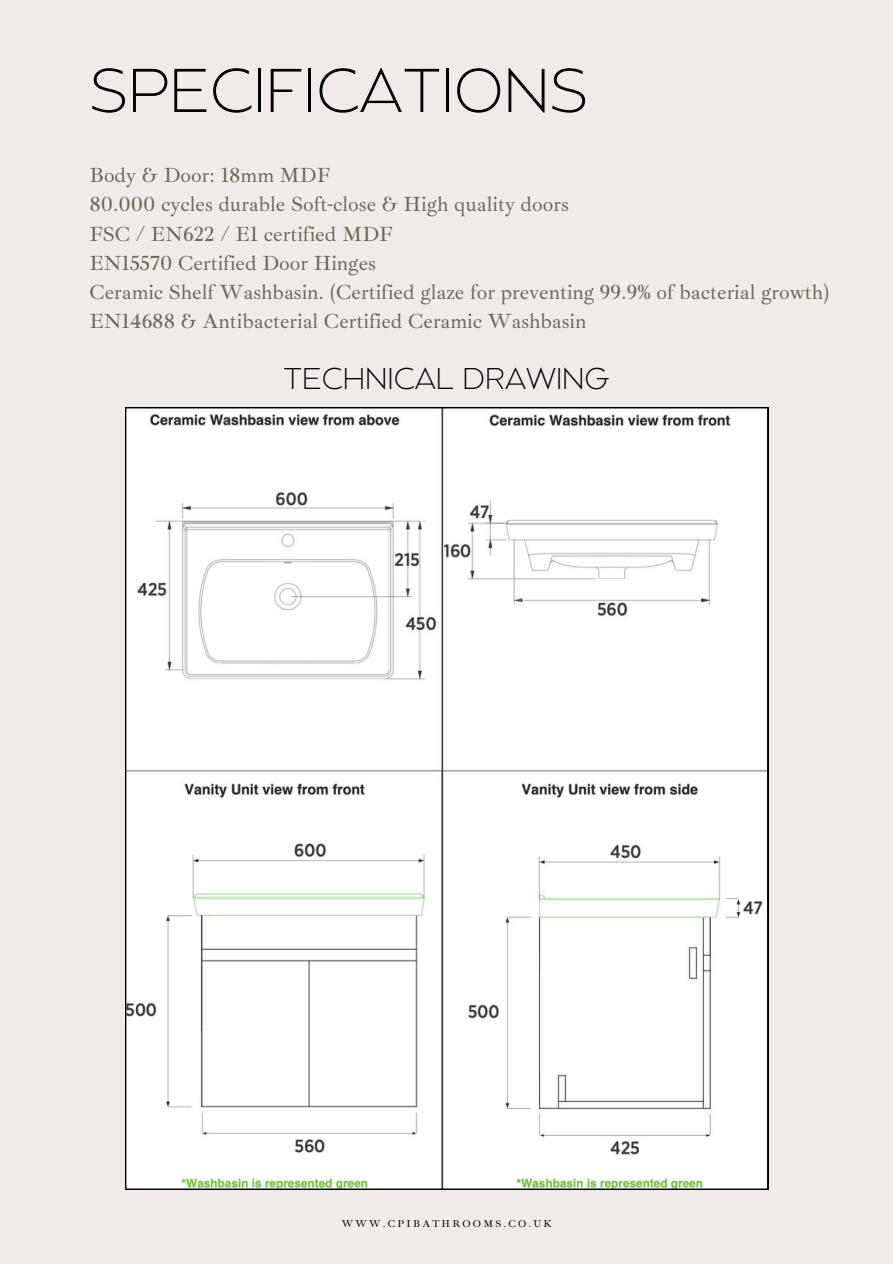
<style>
.page{position:relative;width:893px;height:1264px;background:#fff}
.page>*{position:absolute;margin:0;border:0;box-sizing:border-box;transform-origin:0 0}
.t1{font:200 61.5px "Balgin";color:#000}
.t2{font:200 30px "Balgin";color:#000}
.t3{font:21px "Ibarra Real Nova";color:#6b6657}
.t4{font:10.2px "Ibarra Real Nova";letter-spacing:.215em;color:#000}
</style>
<div class="page">
<div style="left:0;top:0;width:892px;height:1263px;background:#f0ebe9"></div>
<svg style="left:125px;top:407px;width:643px;height:782px;background:#f7f7f7"></svg>
<p class="t1" style="left:89px;top:66px;width:500px">SPECIFICATIONS</p>
<p class="t3" style="left:89px;top:162px;width:242px">Body &amp; Door: 18mm MDF</p>
<p class="t3" style="left:89px;top:191px;width:481px">80.000 cycles durable Soft-close &amp; High quality doors</p>
<p class="t3" style="left:89px;top:220px;width:305px">FSC / EN622 / E1 certified MDF</p>
<p class="t3" style="left:89px;top:250px;width:288px">EN15570 Certified Door Hinges</p>
<p class="t3" style="left:89px;top:279px;width:741px">Ceramic Shelf Washbasin. (Certified glaze for preventing 99.9% of bacterial growth)</p>
<p class="t3" style="left:89px;top:308px;width:498px">EN14688 &amp; Antibacterial Certified Ceramic Washbasin</p>
<p class="t2" style="left:283px;top:366px;width:328px">TECHNICAL DRAWING</p>
<p class="t4" style="left:342px;top:1217px;width:211px">WWW.CPIBATHROOMS.CO.UK</p>
</div>
